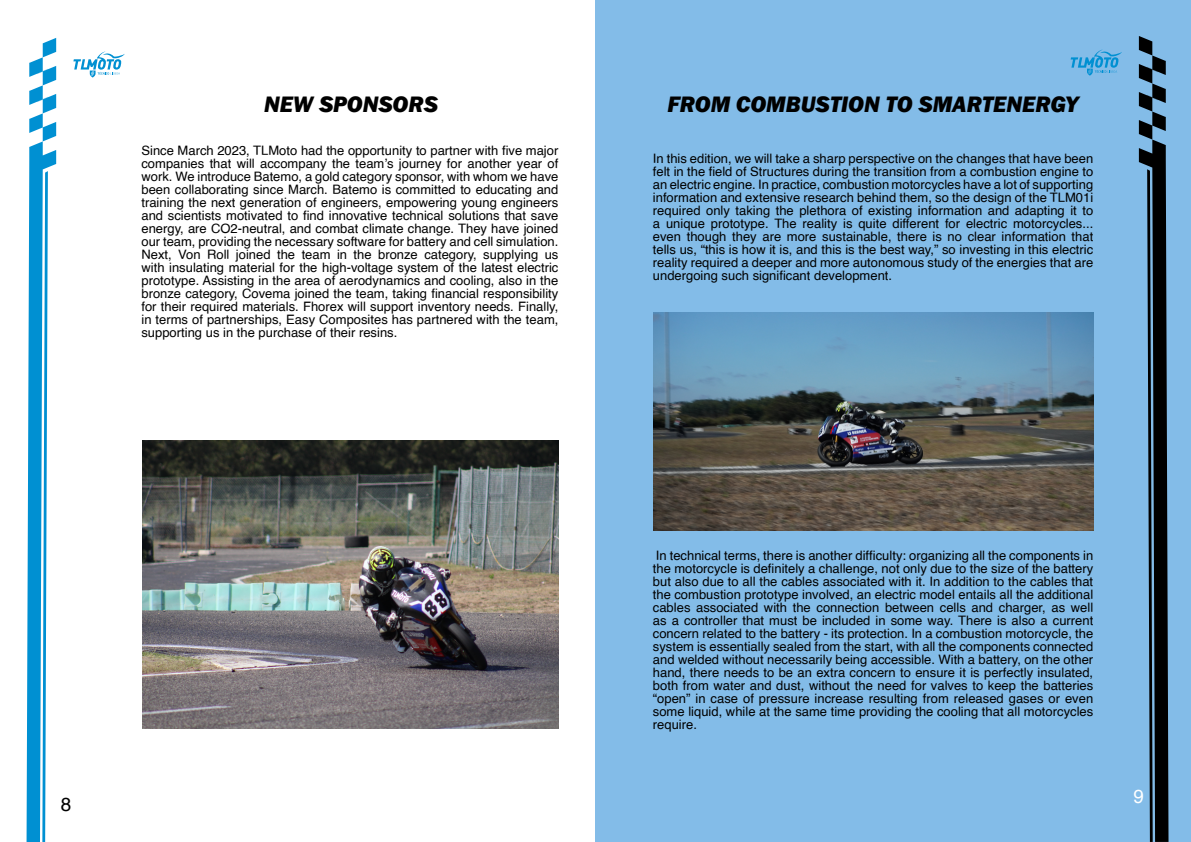
<style>
.page{position:relative;width:1191px;height:842px;background:#fff}
.page>*{position:absolute;margin:0;border:0;box-sizing:border-box;transform-origin:0 0}
.t1{font:italic 800 23px "Franklin Gothic";color:#000}
.t2{font:19px "Helvetica";color:#000}
.t3{font:19px "Helvetica";color:#fff}
.t4{font:13px/13px "Helvetica";color:#000;text-align:justify}
</style>
<div class="page">
<div style="left:595px;top:0;width:596px;height:842px;background:#83bce8"></div>
<img style="left:654px;top:312px;width:439px;height:219px">
<img style="left:142px;top:441px;width:416px;height:288px">
<svg style="left:27px;top:38px;width:29px;height:804px"></svg>
<svg style="left:73px;top:51px;width:52px;height:27px"></svg>
<svg style="left:1138px;top:36px;width:30px;height:806px"></svg>
<svg style="left:1070px;top:50px;width:52px;height:26px"></svg>
<h1 class="t1" style="left:264px;top:90px;width:175px">NEW SPONSORS</h1>
<p class="t4" style="left:141px;top:144px;width:418px">Since March 2023, TLMoto had the opportunity to partner with five major companies that will accompany the team’s journey for another year of work. We introduce Batemo, a gold category sponsor, with whom we have been collaborating since March. Batemo is committed to educating and training the next generation of engineers, empowering young engineers and scientists motivated to find innovative technical solutions that save energy, are CO2-neutral, and combat climate change. They have joined our team, providing the necessary software for battery and cell simulation.<br>Next, Von Roll joined the team in the bronze category, supplying us with insulating material for the high-voltage system of the latest electric prototype. Assisting in the area of aerodynamics and cooling, also in the bronze category, Covema joined the team, taking financial responsibility for their required materials. Fhorex will support inventory needs. Finally, in terms of partnerships, Easy Composites has partnered with the team, supporting us in the purchase of their resins.</p>
<h2 class="t2" style="left:61px;top:790px;width:12px">8</h2>
<h1 class="t1" style="left:667px;top:90px;width:412px">FROM COMBUSTION TO SMARTENERGY</h1>
<p class="t4" style="left:653px;top:153px;width:442px">In this edition, we will take a sharp perspective on the changes that have been felt in the field of Structures during the transition from a combustion engine to an electric engine. In practice, combustion motorcycles have a lot of supporting information and extensive research behind them, so the design of the TLM01i required only taking the plethora of existing information and adapting it to a unique prototype. The reality is quite different for electric motorcycles... even though they are more sustainable, there is no clear information that tells us, “this is how it is, and this is the best way,” so investing in this electric reality required a deeper and more autonomous study of the energies that are undergoing such significant development.</p>
<p class="t4" style="left:653px;top:550px;width:442px">In technical terms, there is another difficulty: organizing all the components in the motorcycle is definitely a challenge, not only due to the size of the battery but also due to all the cables associated with it. In addition to the cables that the combustion prototype involved, an electric model entails all the additional cables associated with the connection between cells and charger, as well as a controller that must be included in some way. There is also a current concern related to the battery - its protection. In a combustion motorcycle, the system is essentially sealed from the start, with all the components connected and welded without necessarily being accessible. With a battery, on the other hand, there needs to be an extra concern to ensure it is perfectly insulated, both from water and dust, without the need for valves to keep the batteries “open” in case of pressure increase resulting from released gases or even some liquid, while at the same time providing the cooling that all motorcycles require.</p>
<h2 class="t3" style="left:1133px;top:782px;width:12px">9</h2>
</div>
